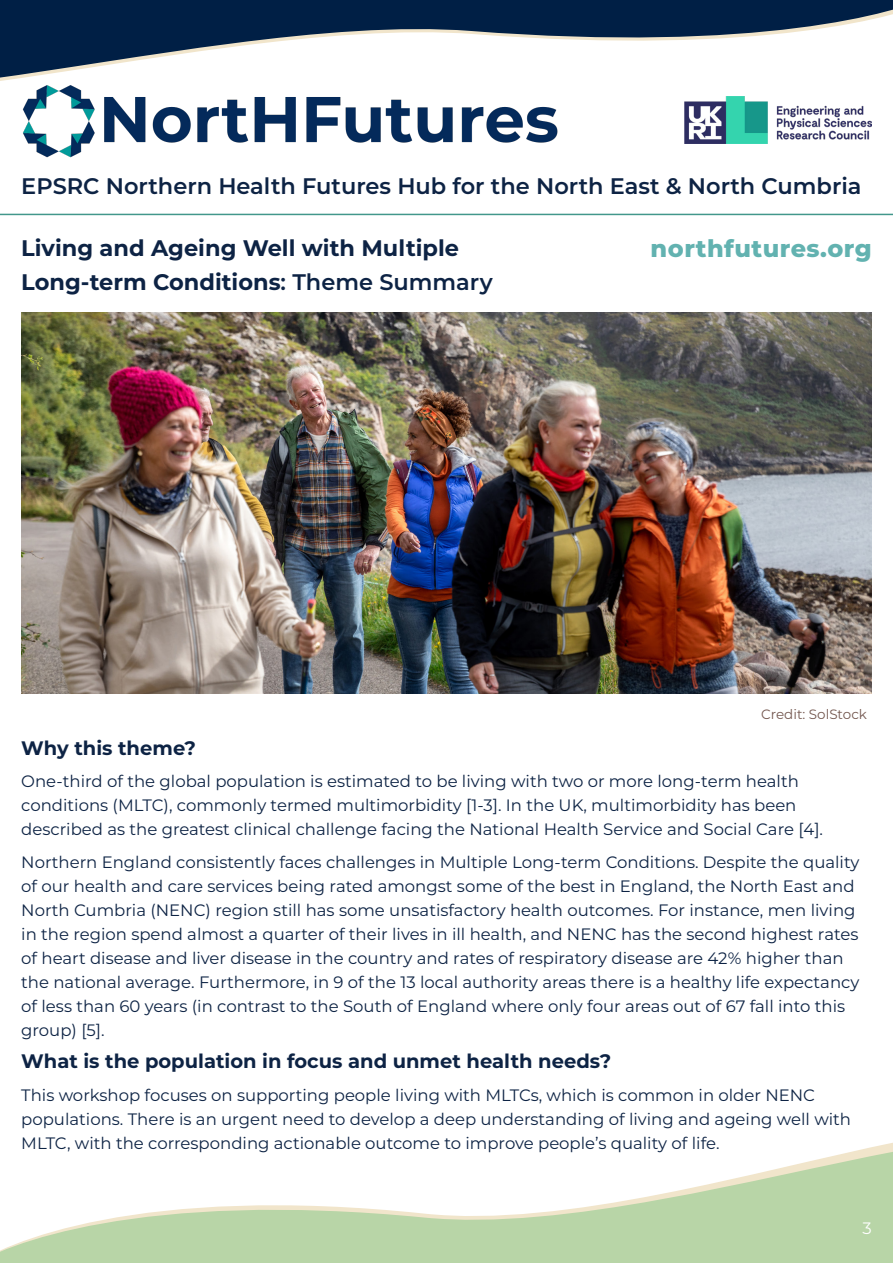
<style>
.page{position:relative;width:893px;height:1263px;background:#fff}
.page>*{position:absolute;margin:0;border:0;box-sizing:border-box;transform-origin:0 0}
.t1{font:800 24px "Montserrat";letter-spacing:.02em;color:#62b2b0}
.Body_Text_NortHFutures{font:700 22.5px/34.5px "Montserrat";color:#0d2344}
.t2{font:600 22.5px "Montserrat";color:#0d2344}
.Body_Text_NortHFutures-2{font:700 19.5px "Montserrat";color:#0d2344}
.Body_Text_NortHFutures-3{font:16.5px/24px "Montserrat";color:#0d2344}
.Body_Text_NortHFutures-4{font:16.5px "Montserrat";color:#fff}
.Body_Text_NortHFutures-5{font:13.5px "Montserrat";color:#745850}
.s1{font-weight:600}
</style>
<div class="page">
<svg style="left:0;top:1151px;width:893px;height:112px;fill:#b8d5a7"></svg>
<hr style="left:0;top:214px;width:893px;height:1px;background:#42978b">
<img style="left:22px;top:85px;width:535px;height:73px">
<img style="left:684px;top:97px;width:188px;height:47px">
<svg style="left:0;top:0;width:893px;height:79px"></svg>
<img style="left:21px;top:313px;width:851px;height:380px">
<p class="t2" style="left:21px;top:170px;width:842px">EPSRC Northern Health Futures Hub for the North East &amp; North Cumbria</p>
<p class="Body_Text_NortHFutures" style="left:21px;top:229px;width:473px">Living and Ageing Well with Multiple<br>Long-term Conditions<span class="s1">: Theme Summary</span></p>
<p class="t1" style="left:651px;top:231px;width:223px">northfutures.org</p>
<p class="Body_Text_NortHFutures-5" style="left:761px;top:705px;width:107px">Credit: SolStock</p>
<p class="Body_Text_NortHFutures-2" style="left:21px;top:733px;width:176px">Why this theme?</p>
<p class="Body_Text_NortHFutures-3" style="left:21px;top:769px;width:803px">One-third of the global population is estimated to be living with two or more long-term health conditions (MLTC), commonly termed multimorbidity [1-3]. In the UK, multimorbidity has been described as the greatest clinical challenge facing the National Health Service and Social Care [4].</p>
<p class="Body_Text_NortHFutures-3" style="left:21px;top:849px;width:840px">Northern England consistently faces challenges in Multiple Long-term Conditions. Despite the quality of our health and care services being rated amongst some of the best in England, the North East and North Cumbria (NENC) region still has some unsatisfactory health outcomes. For instance, men living in the region spend almost a quarter of their lives in ill health, and NENC has the second highest rates of heart disease and liver disease in the country and rates of respiratory disease are 42% higher than the national average. Furthermore, in 9 of the 13 local authority areas there is a healthy life expectancy of less than 60 years (in contrast to the South of England where only four areas out of 67 fall into this group) [5].</p>
<p class="Body_Text_NortHFutures-2" style="left:21px;top:1047px;width:592px">What is the population in focus and unmet health needs?</p>
<p class="Body_Text_NortHFutures-3" style="left:21px;top:1082px;width:831px">This workshop focuses on supporting people living with MLTCs, which is common in older NENC populations. There is an urgent need to develop a deep understanding of living and ageing well with<br>MLTC, with the corresponding actionable outcome to improve people’s quality of life.</p>
<p class="Body_Text_NortHFutures-4" style="left:862px;top:1217px;width:11px">3</p>
</div>
